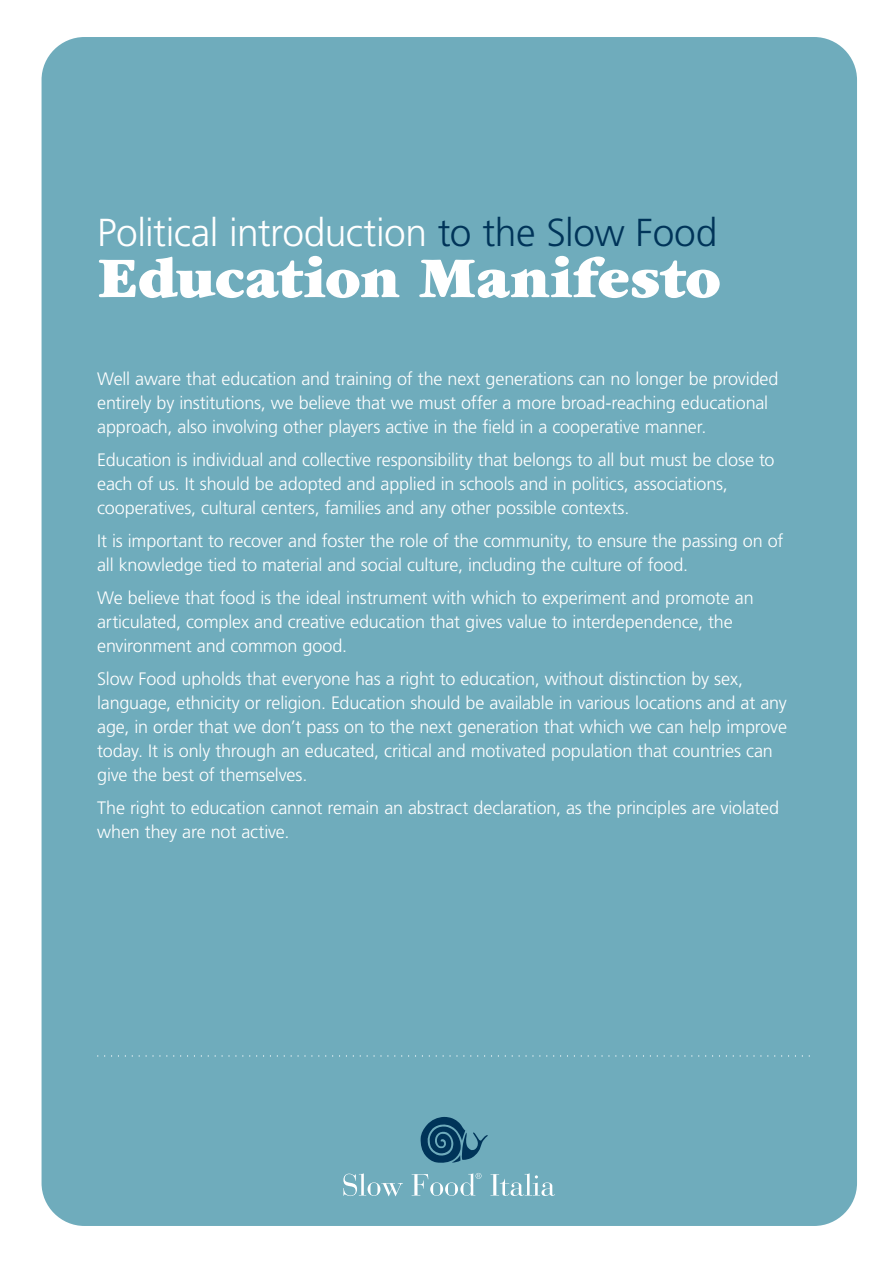
<style>
.page{position:relative;width:893px;height:1263px;background:#fff}
.page>*{position:absolute;margin:0;border:0;box-sizing:border-box;transform-origin:0 0}
.t1{font:60px "ITC Garamond Std Ult";letter-spacing:-.005em;color:#fff}
.t2{font:300 39px "Frutiger LT Std";letter-spacing:-.015em;color:#fff}
.t3{font:300 18px/24px "Frutiger LT Std";letter-spacing:-.01em;color:#fff}
.s1{color:#003459}
</style>
<div class="page">
<div style="left:42px;top:37px;width:815px;height:1189px;background:#6facbc;border-radius:43px"></div>
<svg style="left:420px;top:1117px;width:68px;height:46px"></svg>
<svg style="left:343px;top:1173px;width:60px;height:23px"></svg>
<svg style="left:412px;top:1173px;width:69px;height:23px"></svg>
<svg style="left:490px;top:1173px;width:65px;height:23px"></svg>
<svg style="left:97px;top:1055px;width:713px;height:1px"></svg>
<h2 class="t2" style="left:97px;top:210px;width:622px">Political introduction <span class="s1">to the Slow Food</span></h2>
<h1 class="t1" style="left:97px;top:243px;width:625px">Education Manifesto</h1>
<p class="t3" style="left:97px;top:367px;width:683px">Well aware that education and training of the next generations can no longer be provided entirely by institutions, we believe that we must offer a more broad-reaching educational approach, also involving other players active in the field in a cooperative manner.</p>
<p class="t3" style="left:97px;top:448px;width:679px">Education is individual and collective responsibility that belongs to all but must be close to each of us. It should be adopted and applied in schools and in politics, associations, cooperatives, cultural centers, families and any other possible contexts.</p>
<p class="t3" style="left:97px;top:529px;width:688px">It is important to recover and foster the role of the community, to ensure the passing on of all knowledge tied to material and social culture, including the culture of food.</p>
<p class="t3" style="left:97px;top:586px;width:658px">We believe that food is the ideal instrument with which to experiment and promote an articulated, complex and creative education that gives value to interdependence, the environment and common good.</p>
<p class="t3" style="left:97px;top:667px;width:691px">Slow Food upholds that everyone has a right to education, without distinction by sex, language, ethnicity or religion. Education should be available in various locations and at any age, in order that we don’t pass on to the next generation that which we can help improve today. It is only through an educated, critical and motivated population that countries can give the best of themselves.</p>
<p class="t3" style="left:97px;top:796px;width:683px">The right to education cannot remain an abstract declaration, as the principles are violated when they are not active.</p>
</div>
